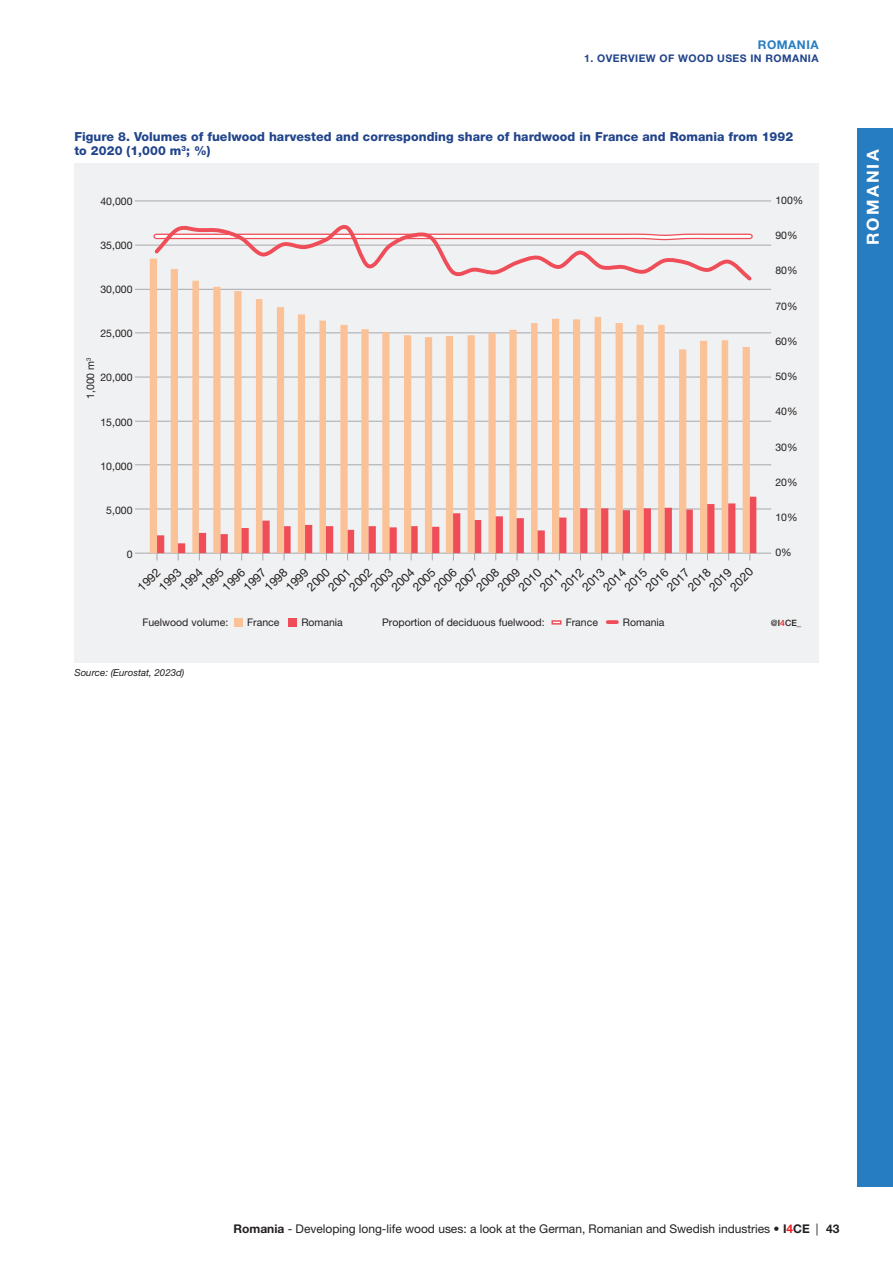
<style>
.page{position:relative;width:893px;height:1263px;background:#fff}
.page>*{position:absolute;margin:0;border:0;box-sizing:border-box;transform-origin:0 0}
.t1{font:700 16.65px "Helvetica Neue LT Std";letter-spacing:.13em;color:#fff}
.T_imports_bleuLogo100_3794{font:800 12.45px/14.2px "Helvetica Neue LT Std";letter-spacing:.005em;color:#21448b}
.t2{font:12px "Helvetica Neue LT Std";color:#231f20}
.t3{font:700 12px "Helvetica Neue LT Std";letter-spacing:.04em;color:#277dc1}
.t4{font:10.5px "Helvetica Neue LT Std";color:#231f20}
.t5{font:700 10.5px "Helvetica Neue LT Std";color:#21448b}
.Source_ok_____56Ital{font:italic 9.75px "Helvetica Neue LT Std";color:#231f20}
.t6{font:500 8.7px "Helvetica Neue LT Std";color:#231f20}
.s1{color:#ee1d23}
.s2{font-weight:700}
.s3{font-weight:700;color:#ee1d23}
</style>
<div class="page">
<div style="left:857px;top:128px;width:36px;height:1058px;background:#277dc1"></div>
<div style="left:74px;top:163px;width:745px;height:500px;background:#f0f1f2"></div>
<hr style="left:135px;top:509px;width:636px;height:1px;background:#a8a9ad">
<hr style="left:135px;top:464px;width:636px;height:1px;background:#a8a9ad">
<hr style="left:135px;top:421px;width:636px;height:1px;background:#a8a9ad">
<hr style="left:135px;top:377px;width:636px;height:1px;background:#a8a9ad">
<hr style="left:135px;top:333px;width:636px;height:1px;background:#a8a9ad">
<hr style="left:135px;top:289px;width:636px;height:1px;background:#a8a9ad">
<hr style="left:135px;top:245px;width:636px;height:1px;background:#a8a9ad">
<hr style="left:135px;top:201px;width:636px;height:1px;background:#a8a9ad">
<hr style="left:135px;top:553px;width:636px;height:1px;background:#a8a9ad">
<svg style="left:150px;top:259px;width:600px;height:294px"></svg>
<svg style="left:151px;top:225px;width:604px;height:59px"></svg>
<svg style="left:157px;top:497px;width:599px;height:63px"></svg>
<div style="left:234px;top:618px;width:8px;height:8px;background:#fbc197"></div>
<div style="left:288px;top:618px;width:8px;height:8px;background:#ef4d58"></div>
<div style="left:551px;top:620px;width:10px;height:5px;border:2px solid #ef4d58"></div>
<svg style="left:608px;top:620px;width:9px;height:4px"></svg>
<p class="t3" style="left:758px;top:37px;width:62px">ROMANIA</p>
<p class="t5" style="left:584px;top:52px;width:30px">1. OVERVIEW</p>
<p class="t5" style="left:660px;top:52px;width:29px">OF WOOD</p>
<p class="t5" style="left:717px;top:52px;width:9px">USES</p>
<p class="t5" style="left:750px;top:52px;width:32px">IN ROMANIA</p>
<p class="T_imports_bleuLogo100_3794" style="left:74px;top:129px;width:720px">Figure 8. Volumes of fuelwood harvested and corresponding share of hardwood in France and Romania from 1992 to 2020 (1,000 m<sup>3</sup>; %)</p>
<p class="t4" style="left:100px;top:195px;width:34px">40,000</p>
<p class="t4" style="left:100px;top:239px;width:34px">35,000</p>
<p class="t4" style="left:100px;top:283px;width:34px">30,000</p>
<p class="t4" style="left:100px;top:327px;width:34px">25,000</p>
<p class="t4" style="left:100px;top:371px;width:34px">20,000</p>
<p class="t4" style="left:100px;top:416px;width:34px">15,000</p>
<p class="t4" style="left:100px;top:460px;width:34px">10,000</p>
<p class="t4" style="left:106px;top:504px;width:28px">5,000</p>
<p class="t4" style="left:127px;top:548px;width:7px">0</p>
<p class="t4" style="left:84px;top:399px;width:43px;rotate:-90deg">1,000 m<sup>3</sup></p>
<p class="t2" style="left:727px;top:583px;width:28px;rotate:-45deg">2020</p>
<p class="t2" style="left:219px;top:584px;width:28px;rotate:-45deg">1996</p>
<p class="t2" style="left:431px;top:584px;width:28px;rotate:-45deg">2006</p>
<p class="t2" style="left:642px;top:584px;width:28px;rotate:-45deg">2016</p>
<p class="t2" style="left:262px;top:584px;width:28px;rotate:-45deg">1998</p>
<p class="t2" style="left:473px;top:584px;width:28px;rotate:-45deg">2008</p>
<p class="t2" style="left:685px;top:584px;width:28px;rotate:-45deg">2018</p>
<p class="t2" style="left:177px;top:584px;width:28px;rotate:-45deg">1994</p>
<p class="t2" style="left:388px;top:584px;width:28px;rotate:-45deg">2004</p>
<p class="t2" style="left:600px;top:584px;width:28px;rotate:-45deg">2014</p>
<p class="t2" style="left:304px;top:584px;width:28px;rotate:-45deg">2000</p>
<p class="t2" style="left:515px;top:584px;width:28px;rotate:-45deg">2010</p>
<p class="t2" style="left:156px;top:584px;width:28px;rotate:-45deg">1993</p>
<p class="t2" style="left:283px;top:584px;width:28px;rotate:-45deg">1999</p>
<p class="t2" style="left:367px;top:584px;width:28px;rotate:-45deg">2003</p>
<p class="t2" style="left:494px;top:584px;width:28px;rotate:-45deg">2009</p>
<p class="t2" style="left:579px;top:584px;width:28px;rotate:-45deg">2013</p>
<p class="t2" style="left:706px;top:584px;width:28px;rotate:-45deg">2019</p>
<p class="t2" style="left:198px;top:584px;width:28px;rotate:-45deg">1995</p>
<p class="t2" style="left:240px;top:584px;width:28px;rotate:-45deg">1997</p>
<p class="t2" style="left:410px;top:584px;width:28px;rotate:-45deg">2005</p>
<p class="t2" style="left:452px;top:584px;width:28px;rotate:-45deg">2007</p>
<p class="t2" style="left:621px;top:584px;width:28px;rotate:-45deg">2015</p>
<p class="t2" style="left:664px;top:584px;width:28px;rotate:-45deg">2017</p>
<p class="t2" style="left:135px;top:584px;width:28px;rotate:-45deg">1992</p>
<p class="t2" style="left:325px;top:584px;width:28px;rotate:-45deg">2001</p>
<p class="t2" style="left:346px;top:584px;width:28px;rotate:-45deg">2002</p>
<p class="t2" style="left:537px;top:584px;width:28px;rotate:-45deg">2011</p>
<p class="t2" style="left:558px;top:584px;width:28px;rotate:-45deg">2012</p>
<p class="t4" style="left:775px;top:194px;width:30px">100%</p>
<p class="t4" style="left:775px;top:229px;width:24px">90%</p>
<p class="t4" style="left:775px;top:264px;width:24px">80%</p>
<p class="t4" style="left:775px;top:299px;width:24px">70%</p>
<p class="t4" style="left:775px;top:335px;width:24px">60%</p>
<p class="t4" style="left:775px;top:370px;width:24px">50%</p>
<p class="t4" style="left:775px;top:405px;width:24px">40%</p>
<p class="t4" style="left:775px;top:440px;width:24px">30%</p>
<p class="t4" style="left:775px;top:476px;width:24px">20%</p>
<p class="t4" style="left:775px;top:511px;width:24px">10%</p>
<p class="t4" style="left:775px;top:546px;width:18px">0%</p>
<p class="t4" style="left:142px;top:615px;width:87px">Fuelwood volume:</p>
<p class="t4" style="left:247px;top:615px;width:34px">France</p>
<p class="t4" style="left:301px;top:615px;width:43px">Romania</p>
<p class="t4" style="left:382px;top:615px;width:164px">Proportion of deciduous fuelwood:</p>
<p class="t4" style="left:566px;top:615px;width:34px">France</p>
<p class="t4" style="left:623px;top:615px;width:43px">Romania</p>
<p class="t6" style="left:771px;top:618px;width:32px">@I<span class="s1">4</span>CE_</p>
<p class="Source_ok_____56Ital" style="left:74px;top:667px;width:112px">Source: (Eurostat, 2023d)</p>
<h1 class="t1" style="left:862px;top:245px;width:97px;rotate:-90deg">ROMANIA</h1>
<p class="t2" style="left:234px;top:1222px;width:607px"><span class="s2">ROMANIA</span> - Developing long-life wood uses: a look at the German, Romanian and Swedish industries • <span class="s2">I</span><span class="s3">4</span><span class="s2">CE</span> | <span class="s2">43</span></p>
</div>
